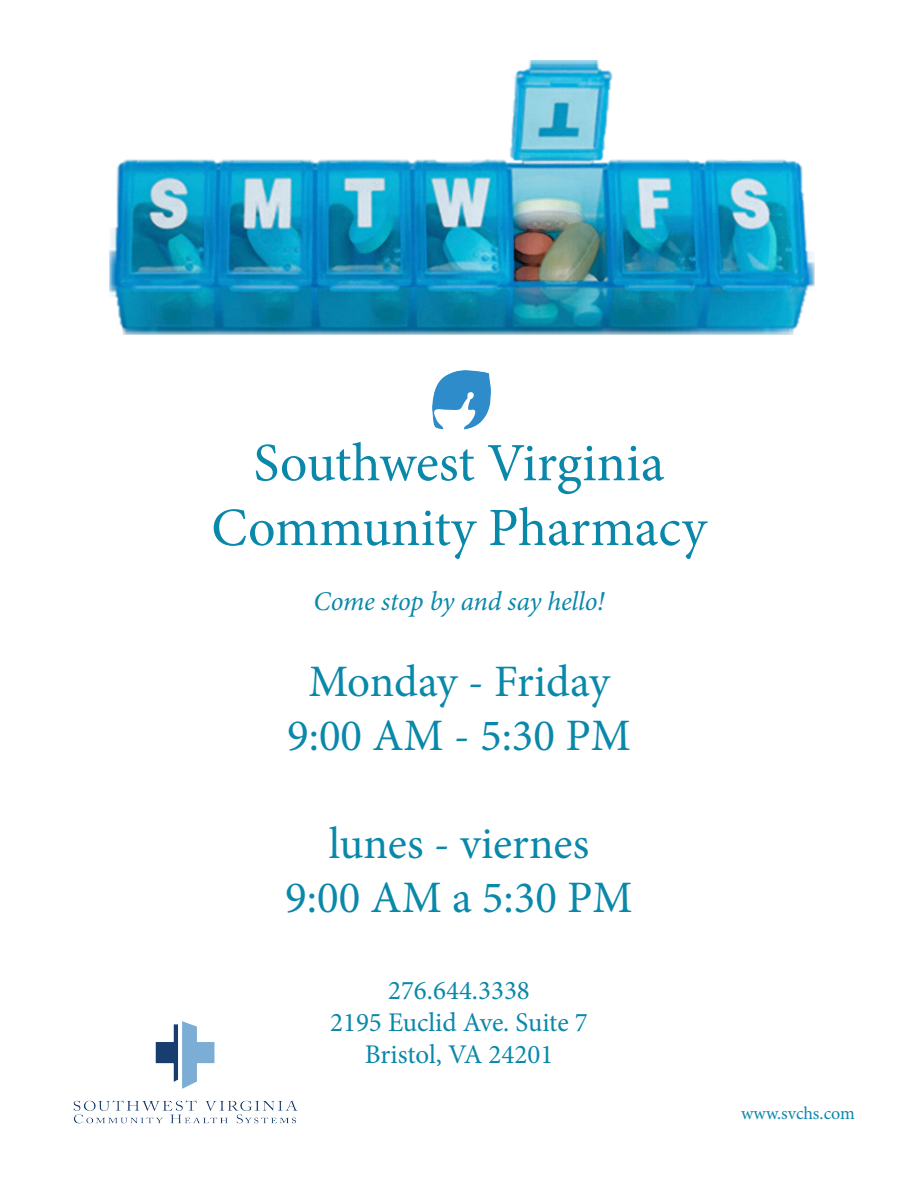
<style>
.page{position:relative;width:918px;height:1188px;background:#fff}
.page>*{position:absolute;margin:0;border:0;box-sizing:border-box;transform-origin:0 0}
.t1{font:54px "Minion Pro";color:#0a88aa}
.t2{font:45px "Minion Pro";color:#0a88aa}
.t3{font:27px "Minion Pro";color:#0a88aa}
.t4{font:italic 27px "Minion Pro";letter-spacing:-.01em;color:#0a88aa}
.t5{font:18px "Minion Pro";letter-spacing:-.005em;color:#0a88aa}
</style>
<div class="page">
<img style="left:109px;top:60px;width:706px;height:370px">
<img style="left:73px;top:1021px;width:225px;height:103px">
<img style="left:432px;top:370px;width:58px;height:59px">
<p class="t1" style="left:254px;top:427px;width:412px">Southwest Virginia</p>
<p class="t1" style="left:211px;top:492px;width:497px">Community Pharmacy</p>
<p class="t4" style="left:314px;top:583px;width:292px">Come stop by and say hello!</p>
<p class="t2" style="left:308px;top:652px;width:303px">Monday - Friday</p>
<p class="t2" style="left:287px;top:706px;width:345px">9:00 AM - 5:30 PM</p>
<p class="t2" style="left:329px;top:814px;width:262px">lunes - viernes</p>
<p class="t2" style="left:285px;top:868px;width:349px">9:00 AM a 5:30 PM</p>
<p class="t3" style="left:388px;top:972px;width:143px">276.644.3338</p>
<p class="t3" style="left:330px;top:1004px;width:259px">2195 Euclid Ave. Suite 7</p>
<p class="t3" style="left:365px;top:1037px;width:190px">Bristol, VA 24201</p>
<p class="t5" style="left:741px;top:1101px;width:116px">www.svchs.com</p>
</div>
